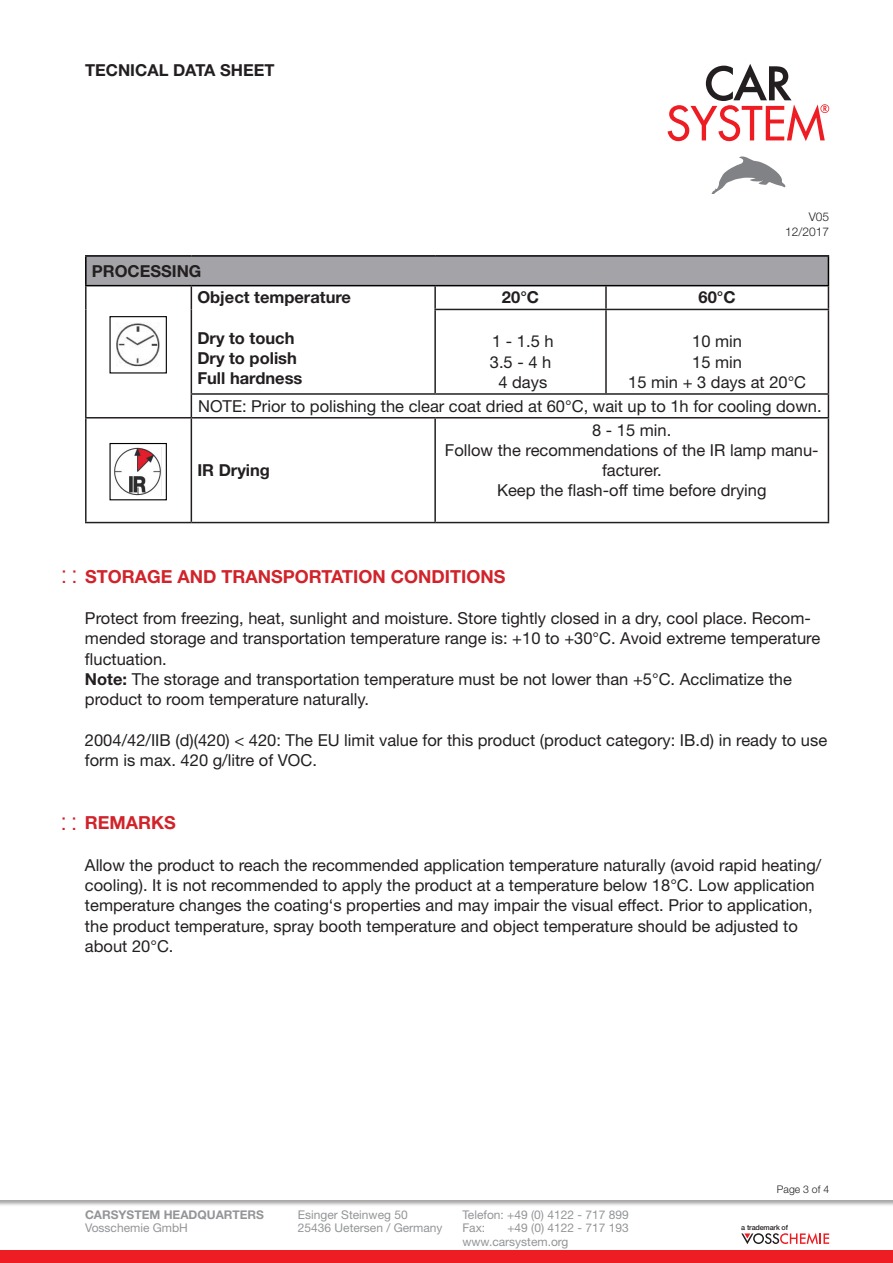
<style>
.page{position:relative;width:893px;height:1263px;background:#fff}
.page>*{position:absolute;margin:0;border:0;box-sizing:border-box;transform-origin:0 0}
.t1{font:700 18px "Helvetica Neue LT Pro";color:#d1232a}
.t2{font:16.5px/20.2px "Helvetica Neue LT Pro";color:#231f20}
.t3{font:700 16.5px/20.2px "Helvetica Neue LT Pro";color:#231f20}
.AdressBlock{font:12px "Helvetica Neue LT Pro";color:#939598}
.AdressBlock_Head{font:700 12px "Helvetica Neue LT Pro";color:#939598}
.t4{font:300 12px "Helvetica Neue LT Pro";color:#231f20}
.t5{font:300 10.5px "Helvetica Neue LT Pro";color:#231f20}
.t6{font:500 7.2px "Helvetica Neue LT Pro";letter-spacing:-.02em;color:#231f20}
.s1{font-family:"Voss Font";font-weight:400;font-size:19.5px}
.s2{font-weight:700}
</style>
<div class="page">
<svg style="left:668px;top:64px;width:161px;height:77px"></svg>
<svg style="left:711px;top:156px;width:74px;height:38px"></svg>
<div style="left:0;top:1198px;width:893px;height:65px;background:#231f20;opacity:.4"></div>
<div style="left:0;top:1250px;width:893px;height:13px;background:#ee1d23"></div>
<svg style="left:741px;top:1233px;width:88px;height:11px"></svg>
<div style="left:86px;top:256px;width:742px;height:30px;background:#a4a4a8"></div>
<svg style="left:87px;top:286px;width:347px;height:236px"></svg>
<svg style="left:436px;top:286px;width:392px;height:236px"></svg>
<hr style="left:85px;top:286px;width:2px;height:23px;background:#231f20">
<svg style="left:191px;top:286px;width:1px;height:23px"></svg>
<hr style="left:434px;top:286px;width:2px;height:23px;background:#231f20">
<hr style="left:605px;top:286px;width:2px;height:23px;background:#231f20">
<hr style="left:85px;top:309px;width:2px;height:85px;background:#231f20">
<hr style="left:191px;top:309px;width:1px;height:84px;background:#231f20">
<hr style="left:434px;top:309px;width:172px;height:1px;background:#231f20">
<hr style="left:434px;top:310px;width:2px;height:83px;background:#231f20">
<hr style="left:606px;top:309px;width:223px;height:1px;background:#231f20">
<hr style="left:605px;top:310px;width:2px;height:83px;background:#231f20">
<hr style="left:828px;top:310px;width:1px;height:83px;background:#231f20">
<hr style="left:85px;top:394px;width:2px;height:23px;background:#231f20">
<hr style="left:191px;top:393px;width:244px;height:2px;background:#231f20">
<svg style="left:191px;top:395px;width:1px;height:22px"></svg>
<hr style="left:435px;top:393px;width:171px;height:2px;background:#231f20">
<hr style="left:606px;top:393px;width:223px;height:2px;background:#231f20">
<svg style="left:828px;top:395px;width:1px;height:22px"></svg>
<hr style="left:85px;top:417px;width:106px;height:1px;background:#231f20">
<hr style="left:85px;top:418px;width:2px;height:104px;background:#231f20">
<hr style="left:191px;top:417px;width:244px;height:1px;background:#231f20">
<hr style="left:191px;top:418px;width:1px;height:104px;background:#231f20">
<hr style="left:435px;top:417px;width:171px;height:1px;background:#231f20">
<hr style="left:434px;top:418px;width:2px;height:104px;background:#231f20">
<hr style="left:606px;top:417px;width:223px;height:1px;background:#231f20">
<hr style="left:828px;top:418px;width:1px;height:104px;background:#231f20">
<hr style="left:85px;top:522px;width:106px;height:1px;background:#231f20">
<hr style="left:191px;top:522px;width:244px;height:1px;background:#231f20">
<hr style="left:435px;top:522px;width:171px;height:1px;background:#231f20">
<hr style="left:606px;top:522px;width:223px;height:1px;background:#231f20">
<hr style="left:85px;top:255px;width:106px;height:2px;background:#000002">
<hr style="left:85px;top:257px;width:2px;height:28px;background:#000002">
<hr style="left:191px;top:255px;width:244px;height:2px;background:#000002">
<hr style="left:435px;top:255px;width:171px;height:2px;background:#000002">
<hr style="left:606px;top:255px;width:223px;height:2px;background:#000002">
<svg style="left:828px;top:257px;width:1px;height:52px"></svg>
<hr style="left:85px;top:285px;width:106px;height:1px;background:#000002">
<hr style="left:191px;top:285px;width:244px;height:1px;background:#000002">
<hr style="left:435px;top:285px;width:171px;height:1px;background:#000002">
<hr style="left:606px;top:285px;width:223px;height:1px;background:#000002">
<svg style="left:109px;top:316px;width:58px;height:58px"></svg>
<img style="left:116px;top:323px;width:44px;height:43px">
<svg style="left:109px;top:442px;width:58px;height:59px"></svg>
<img style="left:114px;top:448px;width:47px;height:48px">
<p class="t3" style="left:85px;top:59px;width:191px">TECNICAL DATA SHEET</p>
<p class="t4" style="left:809px;top:210px;width:22px">V05</p>
<p class="t4" style="left:785px;top:224px;width:46px">12/2017</p>
<p class="t3" style="left:92px;top:260px;width:111px">PROCESSING</p>
<p class="t3" style="left:197px;top:287px;width:155px">Object temperature</p>
<p class="t3" style="left:197px;top:328px;width:101px">Dry to touch<br>Dry to polish</p>
<p class="t3" style="left:197px;top:368px;width:107px">Full hardness</p>
<p class="t3" style="left:502px;top:287px;width:39px">20°C</p>
<p class="t3" style="left:699px;top:287px;width:39px">60°C</p>
<p class="t2" style="left:492px;top:331px;width:63px">1 - 1.5 h</p>
<p class="t2" style="left:490px;top:351px;width:63px">3.5 - 4 h</p>
<p class="t2" style="left:498px;top:372px;width:50px">4 days</p>
<p class="t2" style="left:692px;top:331px;width:51px">10 min</p>
<p class="t2" style="left:692px;top:351px;width:51px">15 min</p>
<p class="t2" style="left:628px;top:372px;width:179px">15 min + 3 days at 20°C</p>
<p class="t2" style="left:198px;top:396px;width:625px">NOTE: Prior to polishing the clear coat dried at 60°C, wait up to 1h for cooling down.</p>
<p class="t3" style="left:197px;top:460px;width:74px">IR Drying</p>
<p class="t2" style="left:592px;top:419px;width:81px">8 - 15 min.</p>
<p class="t2" style="left:445px;top:440px;width:375px;text-align:center">Follow the recommendations of the IR lamp manu&shy;facturer.</p>
<p class="t2" style="left:497px;top:480px;width:271px">Keep the flash-off time before drying</p>
<p class="t1" style="left:61px;top:565px;width:446px"><span class="s1">:</span> STORAGE AND TRANSPORTATION CONDITIONS</p>
<p class="t2" style="left:85px;top:608px;width:737px">Protect from freezing, heat, sunlight and moisture. Store tightly closed in a dry, cool place. Recom&shy;mended storage and transportation temperature range is: +10 to +30°C. Avoid extreme temperature fluctuation.</p>
<p class="t2" style="left:85px;top:669px;width:708px"><span class="s2">Note:</span> The storage and transportation temperature must be not lower than +5°C. Acclimatize the product to room temperature naturally.</p>
<p class="t2" style="left:85px;top:729px;width:744px">2004/42/IIB (d)(420) &lt; 420: The EU limit value for this product (product category: IB.d) in ready to use form is max. 420 g/litre of VOC.</p>
<p class="t1" style="left:61px;top:812px;width:117px"><span class="s1">:</span> REMARKS</p>
<p class="t2" style="left:85px;top:854px;width:738px">Allow the product to reach the recommended application temperature naturally (avoid rapid heating/ cooling). It is not recommended to apply the product at a temperature below 18°C. Low application temperature changes the coating‘s properties and may impair the visual effect. Prior to application, the product temperature, spray booth temperature and object temperature should be adjusted to about 20°C.</p>
<p class="AdressBlock_Head" style="left:85px;top:1207px;width:180px">CARSYSTEM HEADQUARTERS</p>
<p class="AdressBlock" style="left:85px;top:1221px;width:104px">Vosschemie GmbH</p>
<p class="AdressBlock" style="left:298px;top:1207px;width:111px">Esinger Steinweg 50</p>
<p class="AdressBlock" style="left:298px;top:1221px;width:146px">25436 Uetersen / Germany</p>
<p class="AdressBlock" style="left:462px;top:1207px;width:168px">Telefon: +49 (0) 4122 - 717 899</p>
<p class="AdressBlock" style="left:462px;top:1221px;width:24px">Fax:</p>
<p class="AdressBlock" style="left:507px;top:1221px;width:123px">+49 (0) 4122 - 717 193</p>
<p class="AdressBlock" style="left:462px;top:1234px;width:108px">www.carsystem.org</p>
<p class="t5" style="left:777px;top:1183px;width:54px">Page 3 of 4</p>
<p class="t6" style="left:741px;top:1223px;width:48px">a trademark of</p>
</div>
